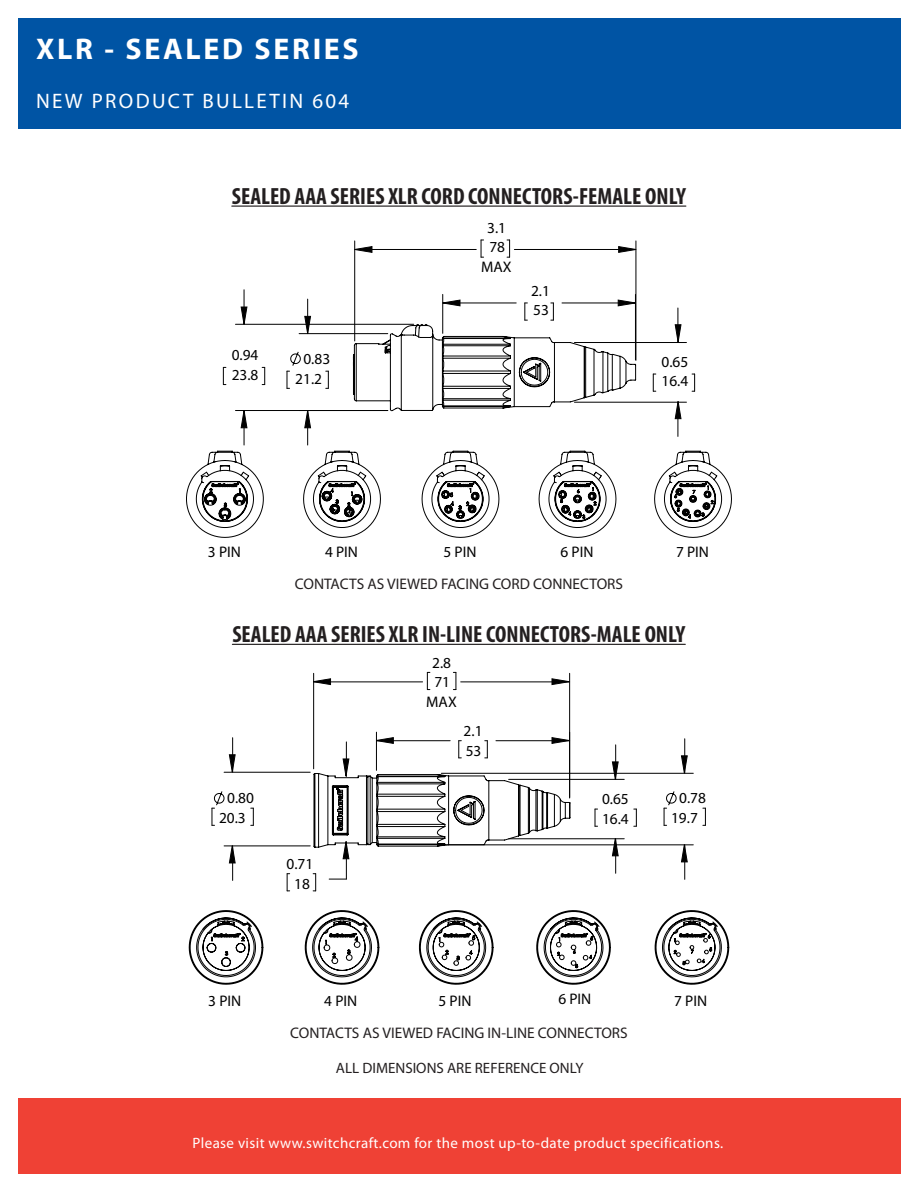
<style>
.page{position:relative;width:918px;height:1188px;background:#fff}
.page>*{position:absolute;margin:0;border:0;box-sizing:border-box;transform-origin:0 0}
.t1{font:700 30px "Myriad Pro";letter-spacing:.09em;color:#fff}
.t2{font:700 condensed 23.55px "Myriad Pro";color:#231f20}
.t3{font:21px "Myriad Pro";letter-spacing:.11em;color:#fff}
.t4{font:15.3px/19.6px "Myriad Pro";color:#010101;text-align:center}
.t5{font:15.3px "Myriad Pro";color:#231f20}
.t6{font:15px "Myriad Pro";letter-spacing:.025em;color:#fff}
.t7{font:15px "Myriad Pro";color:#231f20}
</style>
<div class="page">
<div style="left:18px;top:19px;width:882px;height:110px;background:#0054a4"></div>
<div style="left:18px;top:1099px;width:882px;height:75px;background:#ef4135"></div>
<svg style="left:186px;top:450px;width:78px;height:88px"></svg>
<svg style="left:654px;top:450px;width:78px;height:88px"></svg>
<hr style="left:232px;top:206px;width:454px;height:1px;background:#231f20">
<hr style="left:232px;top:644px;width:453px;height:1px;background:#231f20">
<svg style="left:188px;top:910px;width:76px;height:75px"></svg>
<svg style="left:304px;top:910px;width:76px;height:75px"></svg>
<svg style="left:419px;top:910px;width:75px;height:75px"></svg>
<svg style="left:536px;top:910px;width:75px;height:75px"></svg>
<svg style="left:654px;top:910px;width:76px;height:75px"></svg>
<hr style="left:376px;top:732px;width:1px;height:38px;background:#010101">
<hr style="left:232px;top:846px;width:1px;height:34px;background:#010101">
<hr style="left:232px;top:738px;width:1px;height:34px;background:#010101">
<hr style="left:224px;top:846px;width:86px;height:1px;background:#010101">
<hr style="left:224px;top:772px;width:86px;height:1px;background:#010101">
<svg style="left:251px;top:808px;width:3px;height:18px"></svg>
<svg style="left:212px;top:791px;width:13px;height:35px"></svg>
<hr style="left:615px;top:839px;width:1px;height:34px;background:#010101">
<hr style="left:615px;top:745px;width:1px;height:34px;background:#010101">
<hr style="left:509px;top:838px;width:115px;height:1px;background:#010101">
<hr style="left:509px;top:779px;width:115px;height:1px;background:#010101">
<svg style="left:634px;top:809px;width:3px;height:18px"></svg>
<svg style="left:595px;top:809px;width:3px;height:18px"></svg>
<hr style="left:684px;top:845px;width:1px;height:34px;background:#010101">
<hr style="left:684px;top:739px;width:1px;height:34px;background:#010101">
<hr style="left:441px;top:845px;width:252px;height:1px;background:#010101">
<hr style="left:441px;top:773px;width:252px;height:1px;background:#010101">
<svg style="left:703px;top:808px;width:3px;height:18px"></svg>
<svg style="left:664px;top:791px;width:13px;height:35px"></svg>
<hr style="left:346px;top:842px;width:1px;height:37px;background:#010101">
<svg style="left:329px;top:879px;width:17px;height:1px"></svg>
<svg style="left:313px;top:873px;width:3px;height:19px"></svg>
<svg style="left:287px;top:873px;width:3px;height:19px"></svg>
<hr style="left:461px;top:682px;width:109px;height:1px;background:#010101">
<hr style="left:314px;top:682px;width:109px;height:1px;background:#010101">
<hr style="left:569px;top:673px;width:1px;height:124px;background:#010101">
<hr style="left:313px;top:673px;width:1px;height:96px;background:#010101">
<svg style="left:453px;top:672px;width:4px;height:18px"></svg>
<svg style="left:427px;top:672px;width:3px;height:18px"></svg>
<svg style="left:229px;top:845px;width:7px;height:19px"></svg>
<svg style="left:229px;top:754px;width:7px;height:19px"></svg>
<svg style="left:612px;top:838px;width:7px;height:18px"></svg>
<svg style="left:612px;top:761px;width:7px;height:19px"></svg>
<svg style="left:681px;top:844px;width:7px;height:19px"></svg>
<svg style="left:681px;top:755px;width:7px;height:19px"></svg>
<svg style="left:313px;top:737px;width:258px;height:122px"></svg>
<svg style="left:551px;top:678px;width:19px;height:7px"></svg>
<svg style="left:313px;top:678px;width:18px;height:7px"></svg>
<hr style="left:635px;top:294px;width:1px;height:66px;background:#010101">
<hr style="left:442px;top:294px;width:1px;height:39px;background:#010101">
<hr style="left:514px;top:249px;width:122px;height:1px;background:#010101">
<hr style="left:355px;top:249px;width:121px;height:1px;background:#010101">
<hr style="left:636px;top:241px;width:1px;height:119px;background:#010101">
<hr style="left:354px;top:241px;width:1px;height:100px;background:#010101">
<svg style="left:507px;top:240px;width:3px;height:18px"></svg>
<svg style="left:481px;top:240px;width:3px;height:18px"></svg>
<hr style="left:244px;top:411px;width:1px;height:34px;background:#010101">
<hr style="left:244px;top:290px;width:1px;height:34px;background:#010101">
<hr style="left:235px;top:410px;width:153px;height:1px;background:#010101">
<hr style="left:235px;top:324px;width:179px;height:1px;background:#010101">
<svg style="left:262px;top:367px;width:3px;height:18px"></svg>
<svg style="left:223px;top:367px;width:3px;height:18px"></svg>
<svg style="left:618px;top:246px;width:19px;height:7px"></svg>
<svg style="left:354px;top:246px;width:19px;height:7px"></svg>
<svg style="left:240px;top:411px;width:8px;height:17px"></svg>
<svg style="left:240px;top:306px;width:8px;height:19px"></svg>
<hr style="left:678px;top:402px;width:1px;height:34px;background:#010101">
<hr style="left:678px;top:308px;width:1px;height:35px;background:#010101">
<hr style="left:574px;top:342px;width:112px;height:1px;background:#010101">
<hr style="left:574px;top:402px;width:112px;height:1px;background:#010101">
<svg style="left:692px;top:374px;width:3px;height:18px"></svg>
<svg style="left:653px;top:374px;width:3px;height:18px"></svg>
<svg style="left:674px;top:401px;width:8px;height:18px"></svg>
<svg style="left:674px;top:324px;width:8px;height:18px"></svg>
<svg style="left:287px;top:299px;width:350px;height:239px"></svg>
<h1 class="t1" style="left:36px;top:31px;width:324px">XLR - SEALED SERIES</h1>
<h3 class="t3" style="left:36px;top:93px;width:315px">NEW PRODUCT BULLETIN 604</h3>
<h2 class="t2" style="left:232px;top:182px;width:456px">SEALED AAA SERIES XLR CORD CONNECTORS-FEMALE ONLY</h2>
<p class="t4" style="left:232px;top:346px;width:28px;text-align:left">0.94<br>23.8</p>
<p class="t4" style="left:295px;top:350px;width:36px">0.83<br>21.2</p>
<p class="t4" style="left:481px;top:219px;width:32px">3.1<br>78<br>MAX</p>
<p class="t4" style="left:531px;top:282px;width:20px;text-align:left">2.1<br>53</p>
<p class="t4" style="left:662px;top:353px;width:28px;text-align:left">0.65<br>16.4</p>
<p class="t4" style="left:208px;top:543px;width:35px">3 PIN</p>
<p class="t4" style="left:325px;top:543px;width:35px">4 PIN</p>
<p class="t4" style="left:444px;top:543px;width:35px">5 PIN</p>
<p class="t4" style="left:561px;top:543px;width:35px">6 PIN</p>
<p class="t4" style="left:676px;top:543px;width:35px">7 PIN</p>
<p class="t5" style="left:295px;top:578px;width:330px">CONTACTS AS VIEWED FACING CORD CONNECTORS</p>
<h2 class="t2" style="left:232px;top:620px;width:454px">SEALED AAA SERIES XLR IN-LINE CONNECTORS-MALE ONLY</h2>
<p class="t4" style="left:426px;top:654px;width:32px">2.8<br>71<br>MAX</p>
<p class="t4" style="left:219px;top:790px;width:36px">0.80<br>20.3</p>
<p class="t4" style="left:286px;top:855px;width:28px">0.71<br>18</p>
<p class="t4" style="left:464px;top:722px;width:20px;text-align:left">2.1<br>53</p>
<p class="t4" style="left:602px;top:791px;width:28px;text-align:left">0.65<br>16.4</p>
<p class="t4" style="left:671px;top:790px;width:36px">0.78<br>19.7</p>
<p class="t4" style="left:208px;top:992px;width:35px">3 PIN</p>
<p class="t4" style="left:324px;top:992px;width:35px">4 PIN</p>
<p class="t4" style="left:438px;top:992px;width:35px">5 PIN</p>
<p class="t4" style="left:558px;top:990px;width:35px">6 PIN</p>
<p class="t4" style="left:674px;top:992px;width:35px">7 PIN</p>
<p class="t5" style="left:290px;top:1027px;width:339px">CONTACTS AS VIEWED FACING IN-LINE CONNECTORS</p>
<p class="t7" style="left:336px;top:1058px;width:249px">ALL DIMENSIONS ARE REFERENCE ONLY</p>
<p class="t6" style="left:193px;top:1137px;width:532px">Please visit www.switchcraft.com for the most up-to-date product specifications.</p>
</div>
